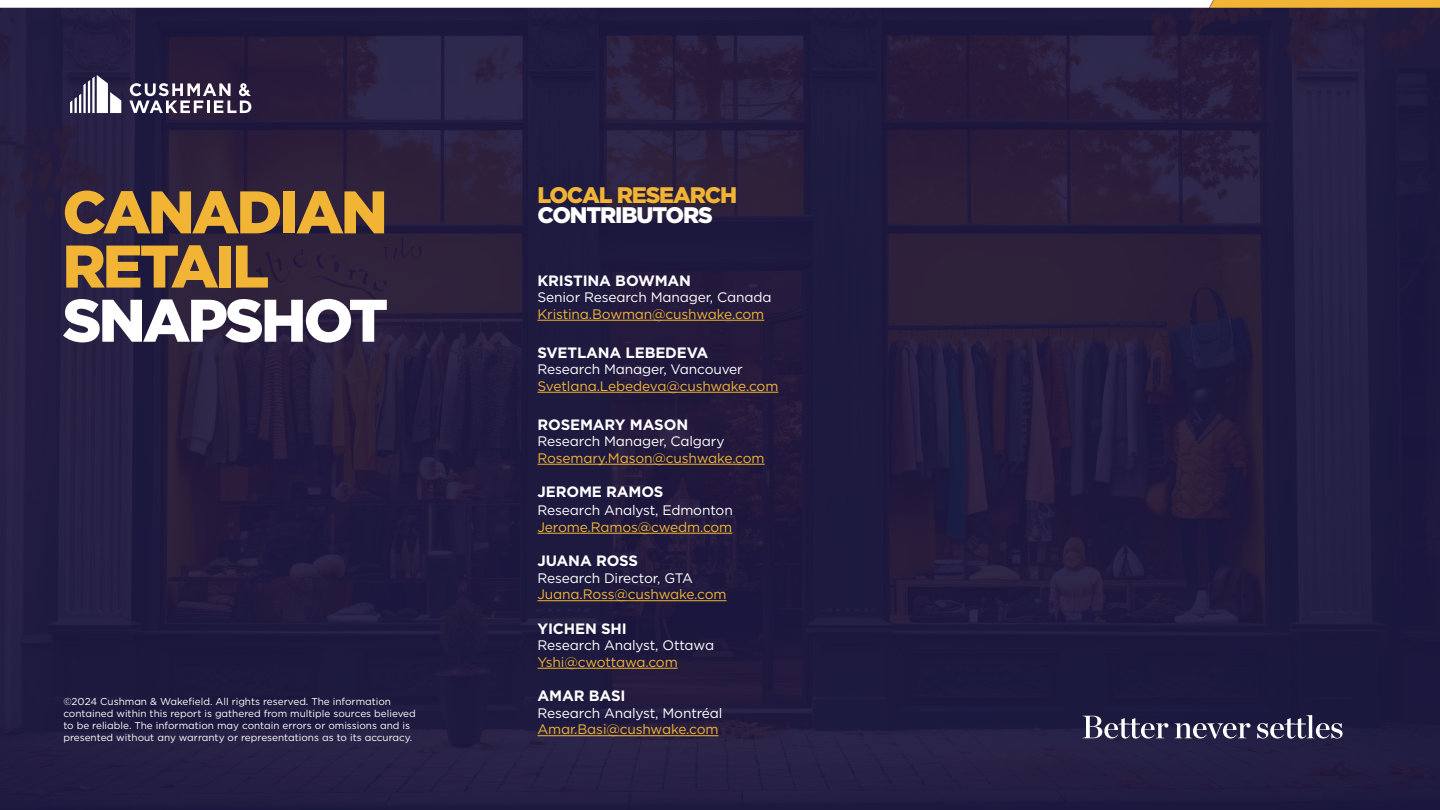
<style>
.page{position:relative;width:1440px;height:810px;background:#1d1740}
.page>*{position:absolute;margin:0;border:0;box-sizing:border-box;transform-origin:0 0}
.t1{font:900 60px/54.1px "Gotham";letter-spacing:-.05em;color:#f1b434}
.t2{font:900 22.5px/20px "Gotham";letter-spacing:-.05em;color:#f1b434}
.t3{font:700 15px "Gotham";letter-spacing:-.01em;color:#fff}
.t4{font:13.75px/16.5px "Gotham";letter-spacing:-.01em;color:#fff}
.t5{font:13.75px "Gotham";letter-spacing:-.01em;color:#f1b434}
.t6{font:10px/12px "Gotham";color:#fff}
.s1{color:#fff}
.s2{color:#f1b434}
</style>
<div class="page">
<svg style="left:0;top:0;width:1440px;height:8px"></svg>
<svg style="left:70px;top:75px;width:51px;height:38px"></svg>
<svg style="left:129px;top:83px;width:122px;height:30px"></svg>
<svg style="left:1082px;top:716px;width:86px;height:23px"></svg>
<svg style="left:1175px;top:723px;width:75px;height:16px"></svg>
<svg style="left:1257px;top:715px;width:86px;height:24px"></svg>
<hr style="left:538px;top:320px;width:226px;height:1px;background:#f1b434">
<hr style="left:538px;top:392px;width:240px;height:1px;background:#f1b434">
<hr style="left:538px;top:464px;width:227px;height:1px;background:#f1b434">
<hr style="left:538px;top:533px;width:194px;height:1px;background:#f1b434">
<hr style="left:538px;top:600px;width:189px;height:1px;background:#f1b434">
<hr style="left:538px;top:668px;width:140px;height:1px;background:#f1b434">
<hr style="left:538px;top:735px;width:181px;height:1px;background:#f1b434">
<p class="t1" style="left:62px;top:184px;width:327px">CANADIAN<br>RETAIL<br><span class="s1">SNAPSHOT</span></p>
<p class="t2" style="left:537px;top:185px;width:201px">LOCAL RESEARCH<br><span class="s1">CONTRIBUTORS</span></p>
<p class="t3" style="left:538px;top:271px;width:155px">KRISTINA BOWMAN</p>
<p class="t4" style="left:538px;top:289px;width:236px">Senior Research Manager, Canada</p>
<p class="t5" style="left:538px;top:305px;width:228px">Kristina.Bowman@cushwake.com</p>
<p class="t3" style="left:538px;top:343px;width:172px">SVETLANA LEBEDEVA</p>
<p class="t4" style="left:538px;top:361px;width:207px">Research Manager, Vancouver</p>
<p class="t5" style="left:538px;top:377px;width:242px">Svetlana.Lebedeva@cushwake.com</p>
<p class="t3" style="left:537px;top:415px;width:152px">ROSEMARY MASON</p>
<p class="t4" style="left:537px;top:433px;width:188px">Research Manager, Calgary</p>
<p class="t5" style="left:537px;top:449px;width:229px">Rosemary.Mason@cushwake.com</p>
<p class="t3" style="left:537px;top:482px;width:128px">JEROME RAMOS</p>
<p class="t4" style="left:537px;top:502px;width:197px">Research Analyst, Edmonton</p>
<p class="t5" style="left:537px;top:518px;width:196px">Jerome.Ramos@cwedm.com</p>
<p class="t3" style="left:537px;top:551px;width:102px">JUANA ROSS</p>
<p class="t4" style="left:537px;top:569px;width:157px">Research Director, GTA</p>
<p class="t5" style="left:537px;top:586px;width:191px">Juana.Ross@cushwake.com</p>
<p class="t3" style="left:537px;top:619px;width:91px">YICHEN SHI</p>
<p class="t4" style="left:537px;top:637px;width:178px">Research Analyst, Ottawa<br><span class="s2">Yshi@cwottawa.com</span></p>
<p class="t3" style="left:537px;top:686px;width:90px">AMAR BASI</p>
<p class="t4" style="left:537px;top:704px;width:187px">Research Analyst, Montréal<br><span class="s2">Amar.Basi@cushwake.com</span></p>
<p class="t6" style="left:63px;top:695px;width:354px">©2024 Cushman &amp; Wakefield. All rights reserved. The information contained within this report is gathered from multiple sources believed to be reliable. The information may contain errors or omissions and is presented without any warranty or representations as to its accuracy.</p>
</div>
